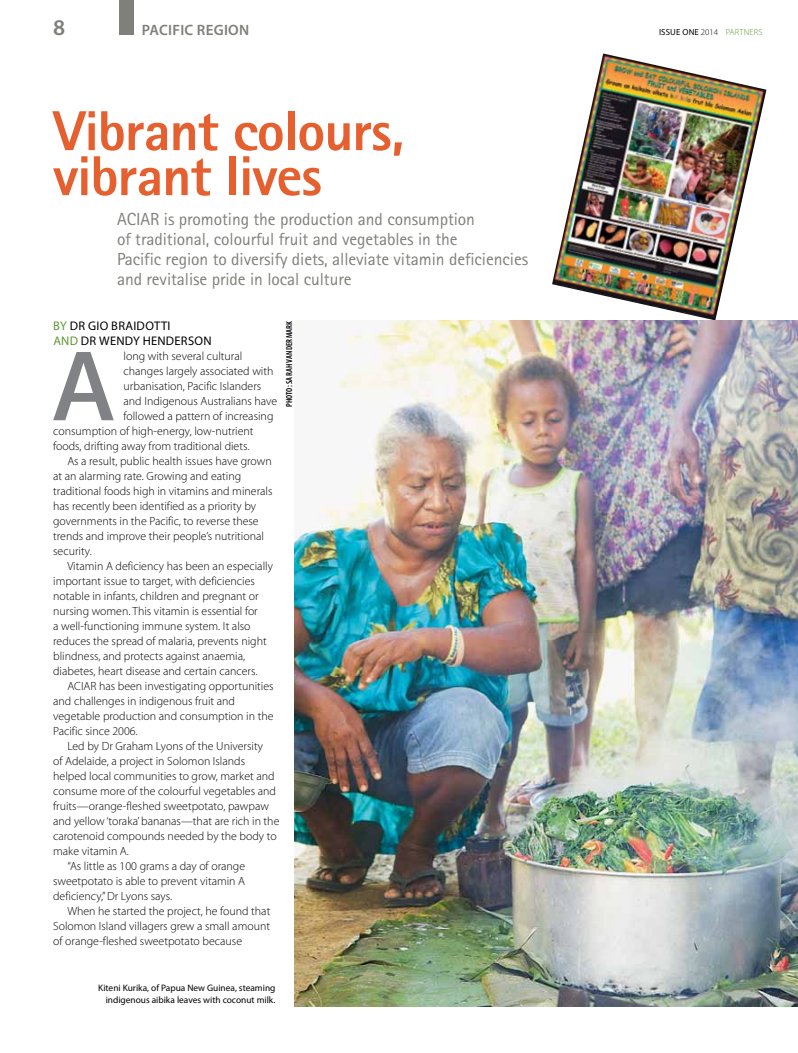
<style>
.page{position:relative;width:798px;height:1053px;background:#fff}
.page>*{position:absolute;margin:0;border:0;box-sizing:border-box;transform-origin:0 0}
.t1{font:800 98.88px "Rotis Sans Serif";color:#808285}
.t2{font:800 56.25px/45px "Rotis Sans Serif";letter-spacing:-.02em;color:#e5602e}
.t3{font:600 22.5px "Myriad Pro";color:#7e8079}
.t4{font:17.5px/20px "Rotis Sans Serif";letter-spacing:-.005em;color:#7e8079}
.t5{font:600 15px "Myriad Pro";letter-spacing:.02em;color:#7e8079}
.t6{font:12.5px/15px "Myriad Pro";letter-spacing:.025em;color:#000}
.t7{font:300 11.88px "Myriad Pro";color:#000}
.t8{font:9.38px/12.5px "Myriad Pro";color:#000;text-align:right}
.t9{font:600 condensed 8.75px "Myriad Pro";letter-spacing:.02em;color:#000}
.t10{font:8.75px "Myriad Pro";letter-spacing:.02em;color:#000101}
.s1{font-weight:300}
.s2{font-weight:300;color:#5e9732}
.s3{color:#5e9732}
</style>
<div class="page">
<div style="left:119px;top:0;width:14px;height:35px;background:#7e8079"></div>
<img style="left:552px;top:53px;width:214px;height:267px">
<img style="left:294px;top:321px;width:503px;height:684px">
<h3 class="t3" style="left:53px;top:13px;width:14px">8</h3>
<p class="t5" style="left:142px;top:20px;width:109px">PACIFIC REGION</p>
<p class="t10" style="left:658px;top:26px;width:105px">issue one <span class="s1">2014</span> <span class="s2">PARTNERS</span></p>
<h2 class="t2" style="left:53px;top:108px;width:352px">Vibrant colours, vibrant lives</h2>
<h3 class="t4" style="left:117px;top:209px;width:412px">ACIAR is promoting the production and consumption<br>of traditional, colourful fruit and vegetables in the<br>Pacific region to diversify diets, alleviate vitamin deficiencies and revitalise pride in local culture</h3>
<p class="t6" style="left:53px;top:318px;width:160px"><span class="s3">By</span> Dr Gio Braidotti<br><span class="s3">and</span> Dr Wendy Henderson</p>
<h1 class="t1" style="left:53px;top:324px;width:62px">A</h1>
<p class="t7" style="left:123px;top:349px;width:120px">long with several cultural</p>
<p class="t9" style="left:284px;top:407px;width:88px;rotate:-90deg">photo: Sarah Vandermark</p>
<p class="t7" style="left:123px;top:364px;width:151px">changes largely associated with</p>
<p class="t7" style="left:123px;top:379px;width:139px">urbanisation, Pacific Islanders</p>
<p class="t7" style="left:123px;top:394px;width:155px">and Indigenous Australians have</p>
<p class="t7" style="left:123px;top:409px;width:151px">followed a pattern of increasing</p>
<p class="t7" style="left:53px;top:424px;width:202px">consumption of high-energy, low-nutrient</p>
<p class="t7" style="left:53px;top:439px;width:198px">foods, drifting away from traditional diets.</p>
<p class="t7" style="left:67px;top:454px;width:206px">As a result, public health issues have grown</p>
<p class="t7" style="left:53px;top:469px;width:189px">at an alarming rate. Growing and eating</p>
<p class="t7" style="left:53px;top:484px;width:221px">traditional foods high in vitamins and minerals</p>
<p class="t7" style="left:53px;top:499px;width:204px">has recently been identified as a priority by</p>
<p class="t7" style="left:53px;top:514px;width:207px">governments in the Pacific, to reverse these</p>
<p class="t7" style="left:53px;top:529px;width:212px">trends and improve their people’s nutritional</p>
<p class="t7" style="left:53px;top:544px;width:40px">security.</p>
<p class="t7" style="left:67px;top:559px;width:207px">Vitamin A deficiency has been an especially</p>
<p class="t7" style="left:53px;top:574px;width:203px">important issue to target, with deficiencies</p>
<p class="t7" style="left:53px;top:589px;width:207px">notable in infants, children and pregnant or</p>
<p class="t7" style="left:53px;top:604px;width:206px">nursing women. This vitamin is essential for</p>
<p class="t7" style="left:53px;top:619px;width:199px">a well-functioning immune system. It also</p>
<p class="t7" style="left:53px;top:634px;width:215px">reduces the spread of malaria, prevents night</p>
<p class="t7" style="left:53px;top:649px;width:193px">blindness, and protects against anaemia,</p>
<p class="t7" style="left:53px;top:664px;width:206px">diabetes, heart disease and certain cancers.</p>
<p class="t7" style="left:67px;top:679px;width:207px">ACIAR has been investigating opportunities</p>
<p class="t7" style="left:53px;top:694px;width:183px">and challenges in indigenous fruit and</p>
<p class="t7" style="left:53px;top:709px;width:222px">vegetable production and consumption in the</p>
<p class="t7" style="left:53px;top:724px;width:86px">Pacific since 2006.</p>
<p class="t7" style="left:67px;top:739px;width:197px">Led by Dr Graham Lyons of the University</p>
<p class="t7" style="left:53px;top:754px;width:193px">of Adelaide, a project in Solomon Islands</p>
<p class="t7" style="left:53px;top:769px;width:223px">helped local communities to grow, market and</p>
<p class="t7" style="left:53px;top:784px;width:224px">consume more of the colourful vegetables and</p>
<p class="t7" style="left:53px;top:799px;width:217px">fruits—orange-fleshed sweetpotato, pawpaw</p>
<p class="t7" style="left:53px;top:814px;width:228px">and yellow ‘toraka’ bananas—that are rich in the</p>
<p class="t7" style="left:53px;top:829px;width:225px">carotenoid compounds needed by the body to</p>
<p class="t7" style="left:53px;top:844px;width:77px">make vitamin A.</p>
<p class="t7" style="left:67px;top:859px;width:179px">“As little as 100 grams a day of orange</p>
<p class="t7" style="left:53px;top:874px;width:193px">sweetpotato is able to prevent vitamin A</p>
<p class="t7" style="left:53px;top:889px;width:120px">deficiency,” Dr Lyons says.</p>
<p class="t7" style="left:67px;top:904px;width:204px">When he started the project, he found that</p>
<p class="t7" style="left:53px;top:919px;width:218px">Solomon Island villagers grew a small amount</p>
<p class="t7" style="left:53px;top:934px;width:190px">of orange-fleshed sweetpotato because</p>
<p class="t8" style="left:98px;top:980px;width:179px">Kiteni Kurika, of Papua New Guinea, steaming indigenous aibika leaves with coconut milk.</p>
</div>
